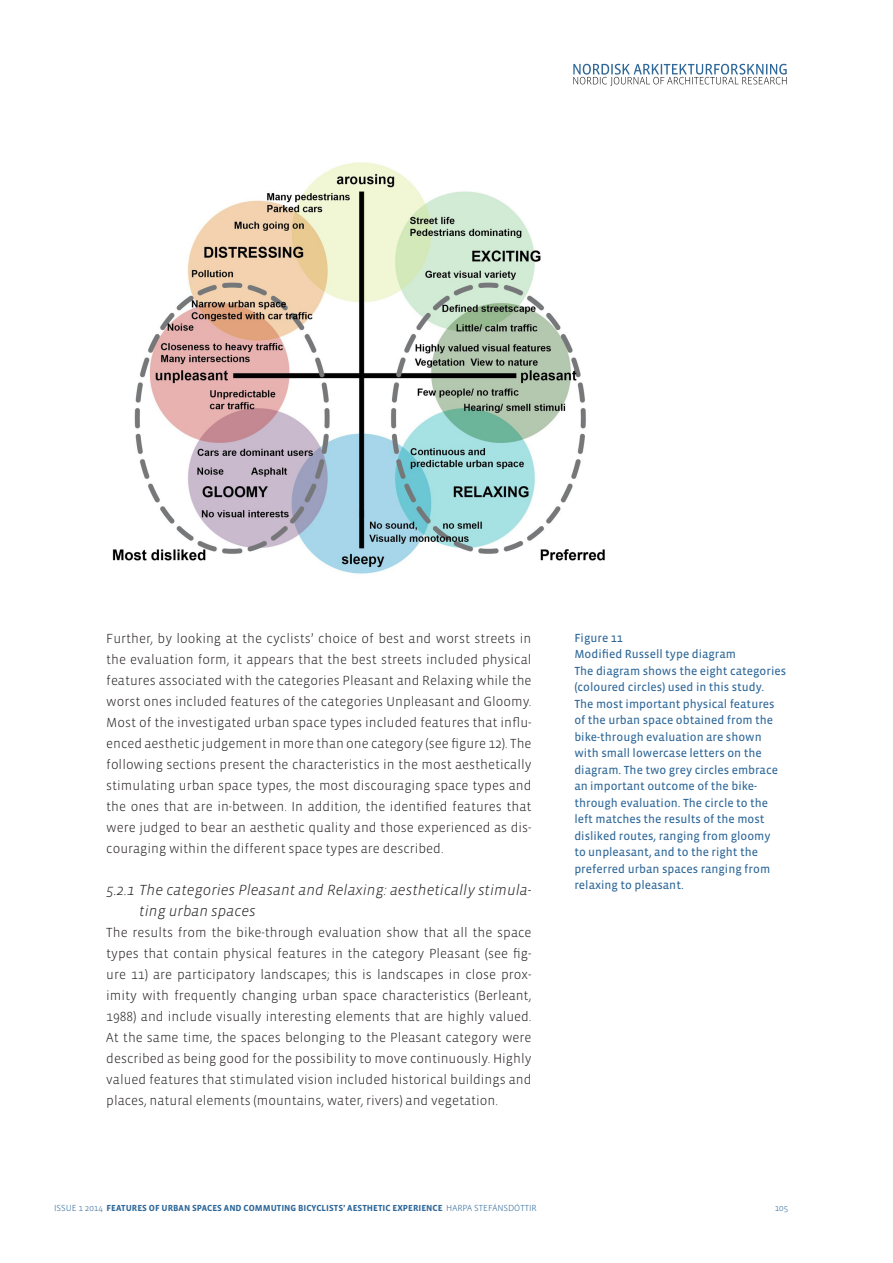
<style>
.page{position:relative;width:893px;height:1263px;background:#fff}
.page>*{position:absolute;margin:0;border:0;box-sizing:border-box;transform-origin:0 0}
.Overskrift_4{font:italic 300 15px/21px "Vista Sans OT";color:#231f20}
.t1{font:300 13.5px/21px "Vista Sans OT";color:#231f20;text-align:justify}
.Figurtekst{font:12px/16.5px "Vista Sans OT";color:#2e6798}
.t2{font:700 9px "Vista Sans OT";color:#2e6798}
.t3{font:300 9px "Vista Sans OT";color:#2e6798}
.s1{font-weight:300}
</style>
<div class="page">
<svg style="left:573px;top:64px;width:214px;height:22px"></svg>
<img style="left:112px;top:162px;width:493px;height:412px">
<p class="t1" style="left:106px;top:628px;width:427px">Further, by looking at the cyclists’ choice of best and worst streets in the evaluation form, it appears that the best streets included physical features associated with the categories Pleasant and Relaxing while the worst ones included features of the categories Unpleasant and Gloomy.<br>Most of the investigated urban space types included features that influ&shy;enced aesthetic judgement in more than one category (see figure 12). The following sections present the characteristics in the most aesthetically stimulating urban space types, the most discouraging space types and the ones that are in-between. In addition, the identified features that were judged to bear an aesthetic quality and those experienced as dis&shy;couraging within the different space types are described.</p>
<p class="Overskrift_4" style="left:139px;top:880px;width:394px;text-indent:-33px">5.2.1 The categories Pleasant and Relaxing: aesthetically stimula&shy;ting urban spaces</p>
<p class="t1" style="left:106px;top:922px;width:427px">The results from the bike-through evaluation show that all the space types that contain physical features in the category Pleasant (see fig&shy;ure 11) are participatory landscapes; this is landscapes in close prox&shy;imity with frequently changing urban space characteristics (Berleant, 1988) and include visually interesting elements that are highly valued.<br>At the same time, the spaces belonging to the Pleasant category were described as being good for the possibility to move continuously. Highly valued features that stimulated vision included historical buildings and places, natural elements (mountains, water, rivers) and vegetation.</p>
<p class="Figurtekst" style="left:574px;top:630px;width:50px">Figure 11</p>
<p class="Figurtekst" style="left:574px;top:646px;width:163px">Modified Russell type diagram</p>
<p class="Figurtekst" style="left:574px;top:663px;width:213px">The diagram shows the eight categories (coloured circles) used in this study.<br>The most important physical features of the urban space obtained from the bike-through evaluation are shown with small lowercase letters on the diagram. The two grey circles embrace an important outcome of the bike&shy;through evaluation. The circle to the left matches the results of the most disliked routes, ranging from gloomy<br>to unpleasant, and to the right the preferred urban spaces ranging from relaxing to pleasant.</p>
<p class="t2" style="left:54px;top:1204px;width:484px"><span class="s1">ISSUE 1 2014</span> FEATURES OF URBAN SPACES AND COMMUTING BICYCLISTS’ AESTHETIC EXPERIENCE <span class="s1">HARPA STEFÁNSDÓTTIR</span></p>
<p class="t3" style="left:775px;top:1204px;width:15px">105</p>
</div>
